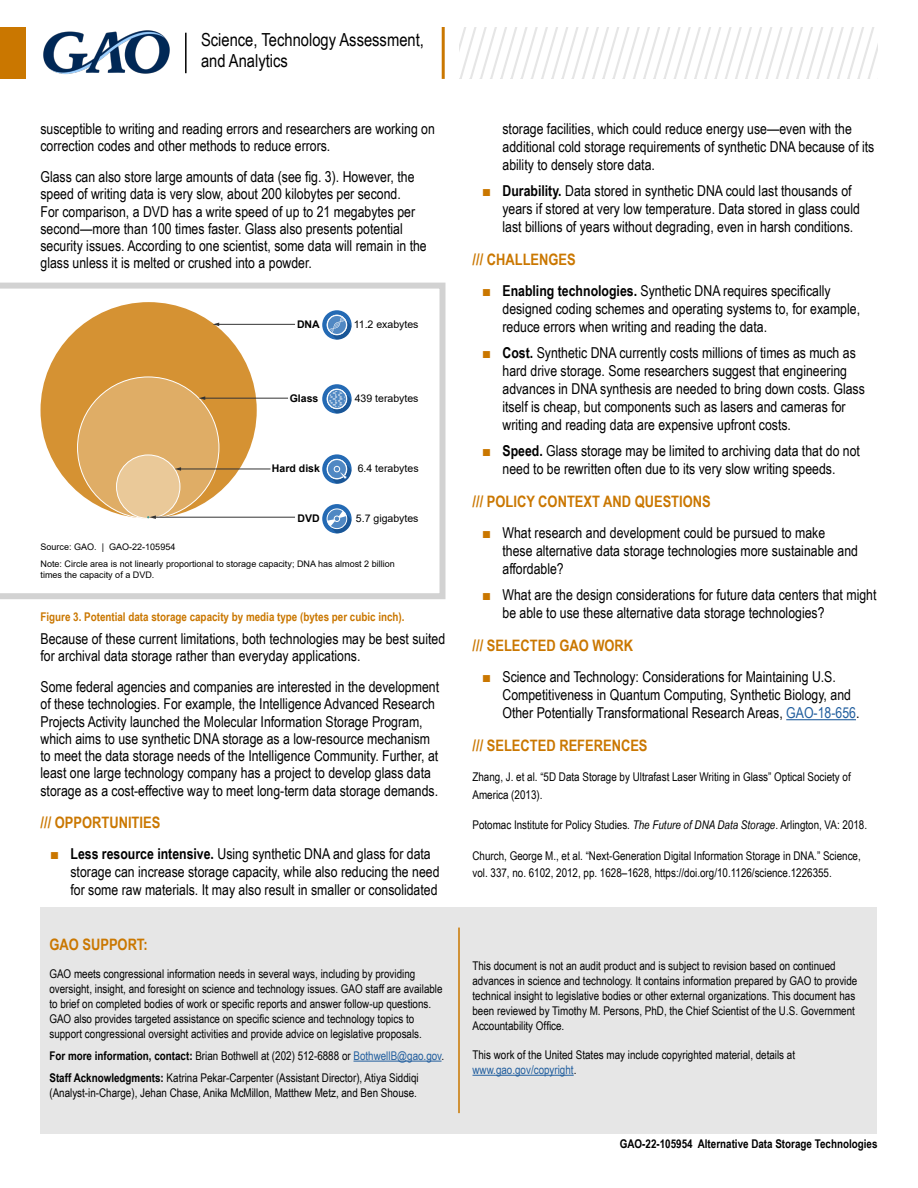
<style>
.page{position:relative;width:918px;height:1188px;background:#fff}
.page>*{position:absolute;margin:0;border:0;box-sizing:border-box;transform-origin:0 0}
.t1{font:18px/21.6px "Arial Narrow";color:#000}
.Header_copy{font:700 15.75px "Arial Narrow";color:#ca7700}
.bullet{font:15px/18px "Arial Narrow";color:#000}
.Body{font:15px/17.2px "Arial Narrow";color:#000}
.GAO_Contacts_Disclai{font:12px/15px "Arial Narrow";color:#000}
.Reference{font:12px/17.2px "Arial Narrow";color:#000}
.t2{font:700 12px "Arial Narrow";color:#ca7700}
.t3{font:700 12px "Arial Narrow";color:#000}
.t4{font:10.5px "Arial";color:#000}
.t5{font:700 10.5px "Arial";color:#000}
.t6{font:9px/10.8px "Arial";color:#000}
.s1{color:#ca7700}
.s2{font-weight:700}
.s3{color:#215e9e}
.s4{font-style:italic}
</style>
<div class="page">
<div style="left:0;top:27px;width:25px;height:52px;background:#ca7700"></div>
<div style="left:40px;top:907px;width:838px;height:227px;background:#e6e6e6"></div>
<hr style="left:442px;top:27px;width:3px;height:52px;background:#ca7700">
<hr style="left:185px;top:33px;width:2px;height:40px;background:#000">
<hr style="left:786px;top:719px;width:70px;height:1px;background:#215e9e">
<hr style="left:472px;top:1075px;width:102px;height:1px;background:#215e9e">
<hr style="left:354px;top:1061px;width:88px;height:1px;background:#215e9e">
<img style="left:43px;top:30px;width:127px;height:44px">
<hr style="left:458px;top:928px;width:2px;height:185px;background:#ca7700">
<svg style="left:459px;top:27px;width:419px;height:52px"></svg>
<svg style="left:0;top:283px;width:446px;height:316px"></svg>
<p class="t1" style="left:201px;top:28px;width:224px">Science, Technology Assessment, and Analytics</p>
<p class="Body" style="left:40px;top:120px;width:396px">susceptible to writing and reading errors and researchers are working on correction codes and other methods to reduce errors.</p>
<p class="Body" style="left:40px;top:168px;width:388px">Glass can also store large amounts of data (see fig. 3). However, the speed of writing data is very slow, about 200 kilobytes per second.<br>For comparison, a DVD has a write speed of up to 21 megabytes per second—more than 100 times faster. Glass also presents potential security issues. According to one scientist, some data will remain in the glass unless it is melted or crushed into a powder.</p>
<p class="t5" style="left:297px;top:317px;width:24px">DNA</p>
<p class="t4" style="left:354px;top:317px;width:66px">11.2 exabytes</p>
<p class="t5" style="left:290px;top:391px;width:30px">Glass</p>
<p class="t4" style="left:355px;top:391px;width:65px">439 terabytes</p>
<p class="t5" style="left:272px;top:461px;width:50px">Hard disk</p>
<p class="t4" style="left:358px;top:461px;width:62px">6.4 terabytes</p>
<p class="t6" style="left:41px;top:541px;width:136px">Source: GAO. | GAO-22-105954</p>
<p class="t5" style="left:298px;top:510px;width:24px">DVD</p>
<p class="t4" style="left:356px;top:511px;width:64px">5.7 gigabytes</p>
<p class="t6" style="left:41px;top:558px;width:356px">Note: Circle area is not linearly proportional to storage capacity; DNA has almost 2 billion times the capacity of a DVD.</p>
<p class="t2" style="left:40px;top:608px;width:366px">Figure 3. Potential data storage capacity by media type (bytes per cubic inch).</p>
<p class="Body" style="left:40px;top:630px;width:406px">Because of these current limitations, both technologies may be best suited for archival data storage rather than everyday applications.</p>
<p class="Body" style="left:40px;top:678px;width:400px">Some federal agencies and companies are interested in the development of these technologies. For example, the Intelligence Advanced Research Projects Activity launched the Molecular Information Storage Program, which aims to use synthetic DNA storage as a low-resource mechanism to meet the data storage needs of the Intelligence Community. Further, at least one large technology company has a project to develop glass data storage as a cost-effective way to meet long-term data storage demands.</p>
<h3 class="Header_copy" style="left:40px;top:810px;width:121px">/// OPPORTUNITIES</h3>
<p class="bullet" style="left:71px;top:845px;width:371px;text-indent:-20px"><span class="s1">■</span> <span class="s2">Less resource intensive.</span> Using synthetic DNA and glass for data storage can increase storage capacity, while also reducing the need for some raw materials. It may also result in smaller or consolidated</p>
<h3 class="Header_copy" style="left:49px;top:932px;width:100px">GAO SUPPORT:</h3>
<p class="GAO_Contacts_Disclai" style="left:49px;top:966px;width:395px">GAO meets congressional information needs in several ways, including by providing oversight, insight, and foresight on science and technology issues. GAO staff are available to brief on completed bodies of work or specific reports and answer follow-up questions.<br>GAO also provides targeted assistance on specific science and technology topics to support congressional oversight activities and provide advice on legislative proposals.</p>
<p class="GAO_Contacts_Disclai" style="left:49px;top:1048px;width:396px"><span class="s2">For more information, contact:</span> Brian Bothwell at (202) 512-6888 or <span class="s3">BothwellB@gao.gov</span>.</p>
<p class="GAO_Contacts_Disclai" style="left:49px;top:1069px;width:371px"><span class="s2">Staff Acknowledgments:</span> Katrina Pekar-Carpenter (Assistant Director), Atiya Siddiqi (Analyst-in-Charge), Jehan Chase, Anika McMillon, Matthew Metz, and Ben Shouse.</p>
<p class="bullet" style="left:503px;top:119px;width:373px">storage facilities, which could reduce energy use—even with the additional cold storage requirements of synthetic DNA because of its ability to densely store data.</p>
<p class="bullet" style="left:503px;top:181px;width:359px;text-indent:-20px"><span class="s1">■</span> <span class="s2">Durability.</span> Data stored in synthetic DNA could last thousands of years if stored at very low temperature. Data stored in glass could last billions of years without degrading, even in harsh conditions.</p>
<h3 class="Header_copy" style="left:472px;top:247px;width:105px">/// CHALLENGES</h3>
<p class="bullet" style="left:503px;top:281px;width:359px;text-indent:-20px"><span class="s1">■</span> <span class="s2">Enabling technologies.</span> Synthetic DNA requires specifically designed coding schemes and operating systems to, for example, reduce errors when writing and reading the data.</p>
<p class="bullet" style="left:503px;top:343px;width:364px;text-indent:-20px"><span class="s1">■</span> <span class="s2">Cost.</span> Synthetic DNA currently costs millions of times as much as hard drive storage. Some researchers suggest that engineering advances in DNA synthesis are needed to bring down costs. Glass itself is cheap, but components such as lasers and cameras for writing and reading data are expensive upfront costs.</p>
<p class="bullet" style="left:483px;top:441px;width:379px;text-align:center"><span class="s1">■</span> <span class="s2">Speed.</span> Glass storage may be limited to archiving data that do not need to be rewritten often due to its very slow writing speeds.</p>
<h3 class="Header_copy" style="left:472px;top:489px;width:240px">/// POLICY CONTEXT AND QUESTIONS</h3>
<p class="bullet" style="left:503px;top:523px;width:357px;text-indent:-20px"><span class="s1">■</span> What research and development could be pursued to make these alternative data storage technologies more sustainable and affordable?</p>
<p class="bullet" style="left:503px;top:585px;width:376px;text-indent:-20px"><span class="s1">■</span> What are the design considerations for future data centers that might be able to use these alternative data storage technologies?</p>
<h3 class="Header_copy" style="left:472px;top:633px;width:162px">/// SELECTED GAO WORK</h3>
<p class="bullet" style="left:503px;top:667px;width:358px;text-indent:-20px"><span class="s1">■</span> Science and Technology: Considerations for Maintaining U.S.<br>Competitiveness in Quantum Computing, Synthetic Biology, and<br>Other Potentially Transformational Research Areas, <span class="s3">GAO-18-656</span>.</p>
<h3 class="Header_copy" style="left:472px;top:733px;width:177px">/// SELECTED REFERENCES</h3>
<p class="Reference" style="left:472px;top:768px;width:380px">Zhang, J. et al. “5D Data Storage by Ultrafast Laser Writing in Glass” Optical Society of<br>America (2013).</p>
<p class="Reference" style="left:472px;top:816px;width:396px">Potomac Institute for Policy Studies. <span class="s4">The Future of DNA Data Storage</span>. Arlington, VA: 2018.</p>
<p class="Reference" style="left:472px;top:847px;width:390px">Church, George M., et al. “Next-Generation Digital Information Storage in DNA.” Science, vol. 337, no. 6102, 2012, pp. 1628–1628, https://doi.org/10.1126/science.1226355.</p>
<p class="GAO_Contacts_Disclai" style="left:472px;top:958px;width:386px">This document is not an audit product and is subject to revision based on continued advances in science and technology. It contains information prepared by GAO to provide technical insight to legislative bodies or other external organizations. This document has been reviewed by Timothy M. Persons, PhD, the Chief Scientist of the U.S. Government Accountability Office.</p>
<p class="GAO_Contacts_Disclai" style="left:472px;top:1047px;width:324px">This work of the United States may include copyrighted material, details at <span class="s3">www.gao.gov/copyright</span>.</p>
<p class="t3" style="left:620px;top:1134px;width:259px">GAO-22-105954 Alternative Data Storage Technologies</p>
</div>
